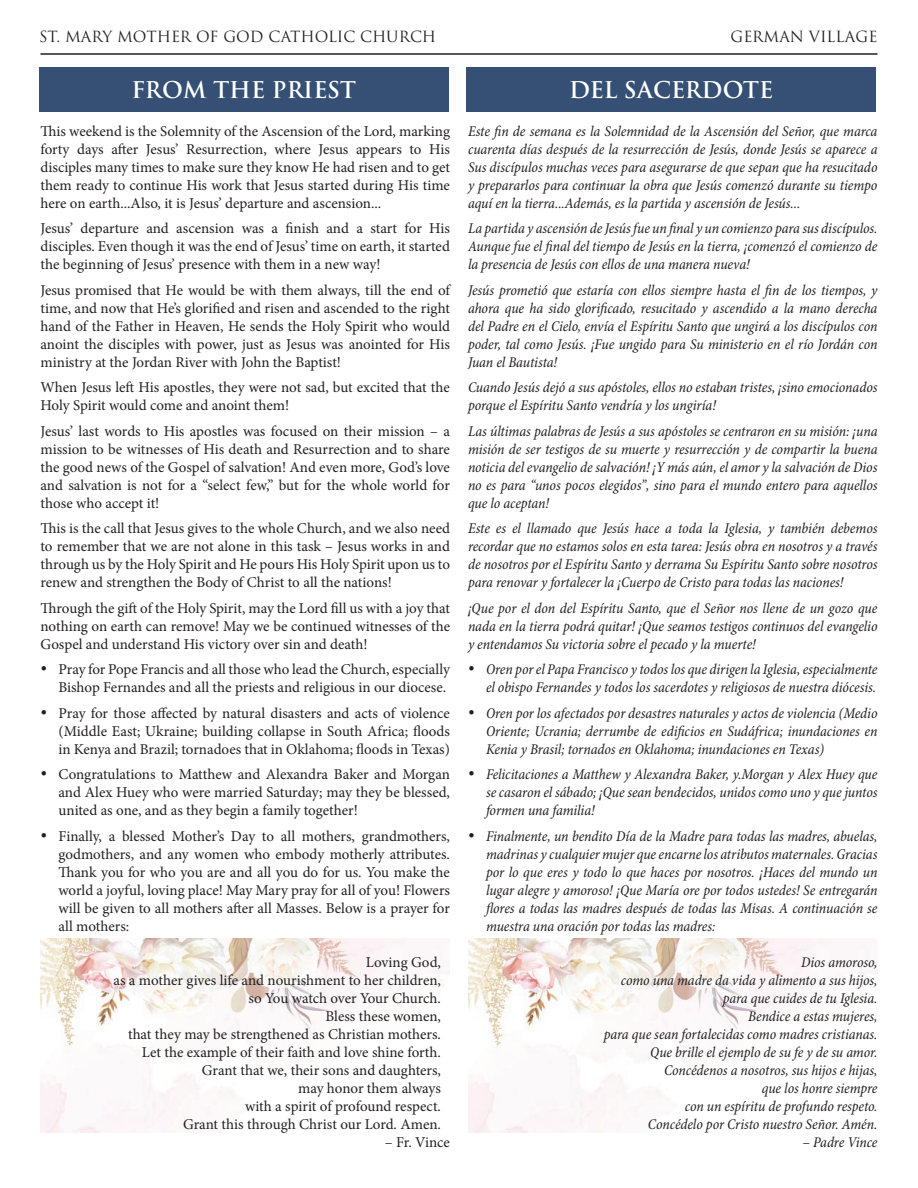
<style>
.page{position:relative;width:918px;height:1188px;background:#fff}
.page>*{position:absolute;margin:0;border:0;box-sizing:border-box;transform-origin:0 0}
.t1{font:600 22.5px "Trajan Pro 3";color:#fff}
.t2{font:italic condensed 15px/18px "Minion Pro";letter-spacing:-.005em;color:#231f20;text-align:justify}
.t3{font:15px/18px "Minion Pro";letter-spacing:-.005em;color:#231f20;text-align:justify}
.t4{font:15px "Trajan Pro 3";color:#231f20}
</style>
<div class="page">
<hr style="left:40px;top:53px;width:838px;height:2px;background:#231f20">
<img style="left:468px;top:938px;width:410px;height:194px">
<img style="left:40px;top:938px;width:410px;height:194px">
<div style="left:466px;top:67px;width:410px;height:45px;background:#355074"></div>
<div style="left:39px;top:67px;width:409px;height:45px;background:#355074"></div>
<p class="t4" style="left:39px;top:26px;width:399px">ST. MARY MOTHER OF GOD CATHOLIC CHURCH</p>
<p class="t4" style="left:731px;top:26px;width:148px">GERMAN VILLAGE</p>
<p class="t1" style="left:132px;top:73px;width:226px">FROM THE PRIEST</p>
<p class="t1" style="left:569px;top:73px;width:206px">DEL SACERDOTE</p>
<p class="t3" style="left:40px;top:122px;width:411px">This weekend is the Solemnity of the Ascension of the Lord, marking forty days after Jesus’ Resurrection, where Jesus appears to His disciples many times to make sure they know He had risen and to get them ready to continue His work that Jesus started during His time here on earth...Also, it is Jesus’ departure and ascension...</p>
<p class="t3" style="left:40px;top:220px;width:411px">Jesus’ departure and ascension was a finish and a start for His disciples. Even though it was the end of Jesus’ time on earth, it started the beginning of Jesus’ presence with them in a new way!</p>
<p class="t3" style="left:40px;top:281px;width:411px">Jesus promised that He would be with them always, till the end of time, and now that He’s glorified and risen and ascended to the right hand of the Father in Heaven, He sends the Holy Spirit who would anoint the disciples with power, just as Jesus was anointed for His ministry at the Jordan River with John the Baptist!</p>
<p class="t3" style="left:40px;top:379px;width:411px">When Jesus left His apostles, they were not sad, but excited that the<br>Holy Spirit would come and anoint them!</p>
<p class="t3" style="left:40px;top:422px;width:411px">Jesus’ last words to His apostles was focused on their mission – a mission to be witnesses of His death and Resurrection and to share the good news of the Gospel of salvation! And even more, God’s love and salvation is not for a “select few,” but for the whole world for those who accept it!</p>
<p class="t3" style="left:40px;top:520px;width:411px">This is the call that Jesus gives to the whole Church, and we also need to remember that we are not alone in this task – Jesus works in and through us by the Holy Spirit and He pours His Holy Spirit upon us to renew and strengthen the Body of Christ to all the nations!</p>
<p class="t3" style="left:40px;top:599px;width:411px">Through the gift of the Holy Spirit, may the Lord fill us with a joy that nothing on earth can remove! May we be continued witnesses of the Gospel and understand His victory over sin and death!</p>
<p class="t3" style="left:40px;top:661px;width:411px;text-align:right">• Pray for Pope Francis and all those who lead the Church, especially<br>Bishop Fernandes and all the priests and religious in our diocese.</p>
<p class="t3" style="left:58px;top:704px;width:393px;text-indent:-18px">• Pray for those affected by natural disasters and acts of violence (Middle East; Ukraine; building collapse in South Africa; floods in Kenya and Brazil; tornadoes that in Oklahoma; floods in Texas)</p>
<p class="t3" style="left:58px;top:766px;width:393px;text-indent:-18px">• Congratulations to Matthew and Alexandra Baker and Morgan and Alex Huey who were married Saturday; may they be blessed, united as one, and as they begin a family together!</p>
<p class="t3" style="left:58px;top:827px;width:393px;text-indent:-18px">• Finally, a blessed Mother’s Day to all mothers, grandmothers, godmothers, and any women who embody motherly attributes.<br>Thank you for who you are and all you do for us. You make the world a joyful, loving place! May Mary pray for all of you! Flowers will be given to all mothers after all Masses. Below is a prayer for all mothers:</p>
<p class="t3" style="left:366px;top:953px;width:77px">Loving God,</p>
<p class="t3" style="left:113px;top:971px;width:329px">as a mother gives life and nourishment to her children,</p>
<p class="t3" style="left:249px;top:989px;width:194px">so You watch over Your Church.</p>
<p class="t3" style="left:326px;top:1007px;width:117px">Bless these women,</p>
<p class="t3" style="left:128px;top:1025px;width:314px">that they may be strengthened as Christian mothers.</p>
<p class="t3" style="left:142px;top:1043px;width:301px">Let the example of their faith and love shine forth.</p>
<p class="t3" style="left:202px;top:1061px;width:241px">Grant that we, their sons and daughters,</p>
<p class="t3" style="left:298px;top:1079px;width:144px">may honor them always</p>
<p class="t3" style="left:245px;top:1097px;width:197px">with a spirit of profound respect.</p>
<p class="t3" style="left:183px;top:1115px;width:259px">Grant this through Christ our Lord. Amen.</p>
<p class="t3" style="left:385px;top:1133px;width:67px">– Fr. Vince</p>
<p class="t2" style="left:468px;top:122px;width:411px">Este fin de semana es la Solemnidad de la Ascensión del Señor, que marca cuarenta días después de la resurrección de Jesús, donde Jesús se aparece a Sus discípulos muchas veces para asegurarse de que sepan que ha resucitado y prepararlos para continuar la obra que Jesús comenzó durante su tiempo aquí en la tierra...Además, es la partida y ascensión de Jesús...</p>
<p class="t2" style="left:468px;top:220px;width:411px">La partida y ascensión de Jesús fue un final y un comienzo para sus discípulos.<br>Aunque fue el final del tiempo de Jesús en la tierra, ¡comenzó el comienzo de la presencia de Jesús con ellos de una manera nueva!</p>
<p class="t2" style="left:468px;top:281px;width:411px">Jesús prometió que estaría con ellos siempre hasta el fin de los tiempos, y ahora que ha sido glorificado, resucitado y ascendido a la mano derecha del Padre en el Cielo, envía el Espíritu Santo que ungirá a los discípulos con poder, tal como Jesús. ¡Fue ungido para Su ministerio en el río Jordán con Juan el Bautista!</p>
<p class="t2" style="left:468px;top:379px;width:411px">Cuando Jesús dejó a sus apóstoles, ellos no estaban tristes, ¡sino emocionados porque el Espíritu Santo vendría y los ungiría!</p>
<p class="t2" style="left:468px;top:422px;width:411px">Las últimas palabras de Jesús a sus apóstoles se centraron en su misión: ¡una misión de ser testigos de su muerte y resurrección y de compartir la buena noticia del evangelio de salvación! ¡Y más aún, el amor y la salvación de Dios no es para “unos pocos elegidos”, sino para el mundo entero para aquellos que lo aceptan!</p>
<p class="t2" style="left:468px;top:520px;width:411px">Este es el llamado que Jesús hace a toda la Iglesia, y también debemos recordar que no estamos solos en esta tarea: Jesús obra en nosotros y a través de nosotros por el Espíritu Santo y derrama Su Espíritu Santo sobre nosotros para renovar y fortalecer la ¡Cuerpo de Cristo para todas las naciones!</p>
<p class="t2" style="left:468px;top:599px;width:411px">¡Que por el don del Espíritu Santo, que el Señor nos llene de un gozo que nada en la tierra podrá quitar! ¡Que seamos testigos continuos del evangelio y entendamos Su victoria sobre el pecado y la muerte!</p>
<p class="t2" style="left:468px;top:661px;width:411px;text-align:right">• Oren por el Papa Francisco y todos los que dirigen la Iglesia, especialmente el obispo Fernandes y todos los sacerdotes y religiosos de nuestra diócesis.</p>
<p class="t2" style="left:486px;top:704px;width:393px;text-indent:-18px">• Oren por los afectados por desastres naturales y actos de violencia (Medio Oriente; Ucrania; derrumbe de edificios en Sudáfrica; inundaciones en Kenia y Brasil; tornados en Oklahoma; inundaciones en Texas)</p>
<p class="t2" style="left:486px;top:766px;width:393px;text-indent:-18px">• Felicitaciones a Matthew y Alexandra Baker, y.Morgan y Alex Huey que se casaron el sábado; ¡Que sean bendecidos, unidos como uno y que juntos formen una familia!</p>
<p class="t2" style="left:486px;top:827px;width:393px;text-indent:-18px">• Finalmente, un bendito Día de la Madre para todas las madres, abuelas, madrinas y cualquier mujer que encarne los atributos maternales. Gracias por lo que eres y todo lo que haces por nosotros. ¡Haces del mundo un lugar alegre y amoroso! ¡Que María ore por todos ustedes! Se entregarán flores a todas las madres después de todas las Misas. A continuación se muestra una oración por todas las madres:</p>
<p class="t2" style="left:801px;top:953px;width:78px">Dios amoroso,</p>
<p class="t2" style="left:621px;top:971px;width:258px">como una madre da vida y alimento a sus hijos,</p>
<p class="t2" style="left:723px;top:989px;width:156px">para que cuides de tu Iglesia.</p>
<p class="t2" style="left:748px;top:1007px;width:131px">Bendice a estas mujeres,</p>
<p class="t2" style="left:604px;top:1025px;width:275px">para que sean fortalecidas como madres cristianas.</p>
<p class="t2" style="left:650px;top:1043px;width:229px">Que brille el ejemplo de su fe y de su amor.</p>
<p class="t2" style="left:664px;top:1061px;width:215px">Concédenos a nosotros, sus hijos e hijas,</p>
<p class="t2" style="left:762px;top:1079px;width:117px">que los honre siempre</p>
<p class="t2" style="left:685px;top:1097px;width:194px">con un espíritu de profundo respeto.</p>
<p class="t2" style="left:648px;top:1115px;width:231px">Concédelo por Cristo nuestro Señor. Amén.</p>
<p class="t2" style="left:802px;top:1133px;width:77px">– Padre Vince</p>
</div>
